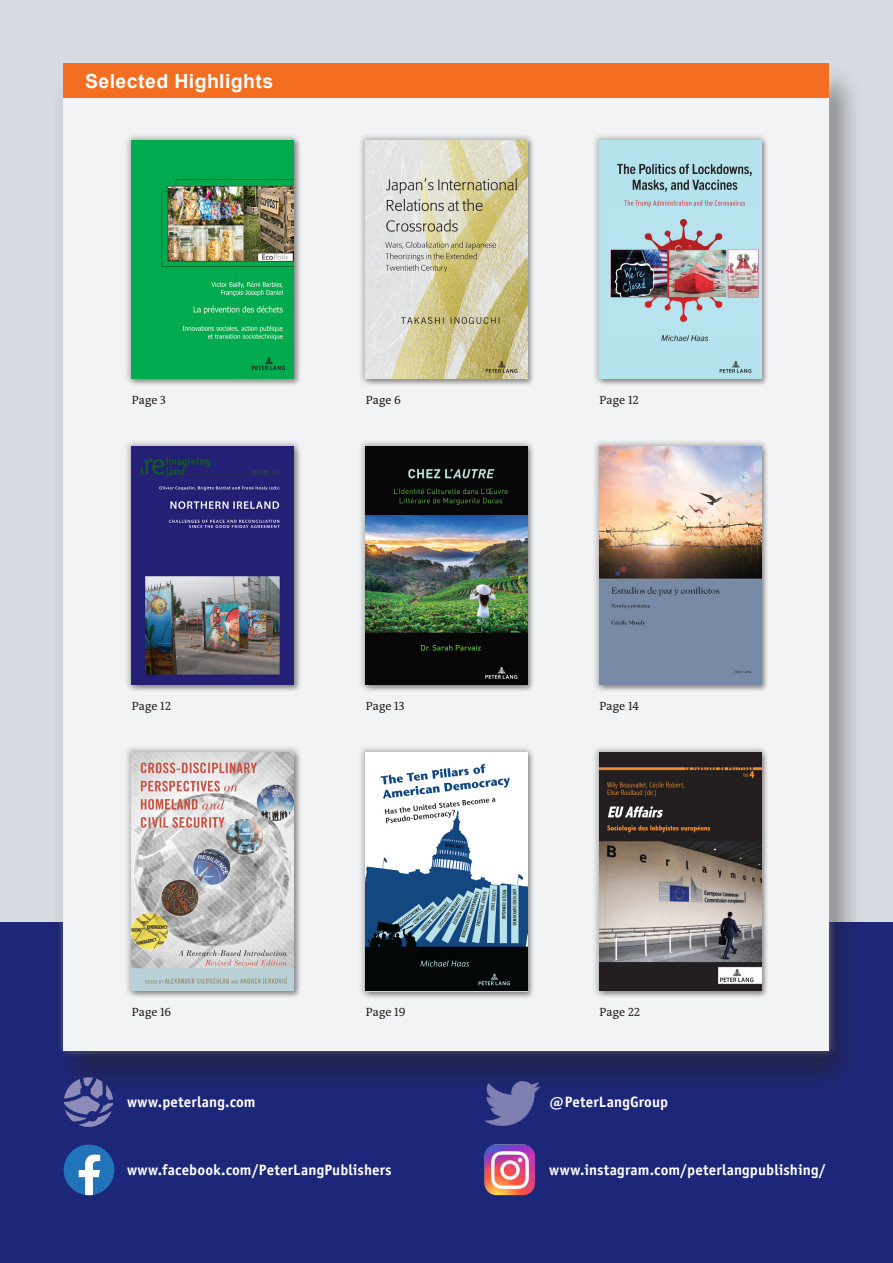
<style>
.page{position:relative;width:893px;height:1263px;background:#fff}
.page>*{position:absolute;margin:0;border:0;box-sizing:border-box;transform-origin:0 0}
.Box_Title{font:700 19.5px "Arial";letter-spacing:.02em;color:#fff}
.Officina_Titel{font:700 15px "Officina Sans";letter-spacing:.01em;color:#fff}
.Seite_XX{font:12px "The Antiqua B W5 Plain";letter-spacing:.005em;color:#231f20}
</style>
<div class="page">
<div style="left:0;top:0;width:893px;height:923px;background:#d6dbe1"></div>
<div style="left:0;top:923px;width:893px;height:340px;background:#1d2779"></div>
<div style="left:51px;top:63px;width:813px;height:1034px;background:#231f20;opacity:.5"></div>
<div style="left:56px;top:56px;width:781px;height:1002px;background:#fff;opacity:.3"></div>
<div style="left:64px;top:64px;width:765px;height:986px;background:#f2f3f4"></div>
<div style="left:358px;top:133px;width:177px;height:253px;background:#231f20;opacity:.3"></div>
<img style="left:366px;top:140px;width:161px;height:238px">
<div style="left:592px;top:133px;width:177px;height:253px;background:#231f20;opacity:.3"></div>
<img style="left:600px;top:140px;width:161px;height:238px">
<div style="left:124px;top:133px;width:177px;height:253px;background:#231f20;opacity:.3"></div>
<img style="left:132px;top:140px;width:161px;height:238px">
<div style="left:358px;top:439px;width:177px;height:254px;background:#231f20;opacity:.3"></div>
<img style="left:366px;top:446px;width:161px;height:239px">
<div style="left:592px;top:439px;width:177px;height:254px;background:#231f20;opacity:.3"></div>
<img style="left:600px;top:446px;width:161px;height:239px">
<div style="left:124px;top:439px;width:177px;height:254px;background:#231f20;opacity:.3"></div>
<img style="left:132px;top:446px;width:161px;height:239px">
<div style="left:358px;top:745px;width:177px;height:254px;background:#231f20;opacity:.3"></div>
<img style="left:366px;top:753px;width:161px;height:238px">
<div style="left:592px;top:745px;width:177px;height:254px;background:#231f20;opacity:.3"></div>
<img style="left:600px;top:753px;width:161px;height:238px">
<div style="left:124px;top:745px;width:177px;height:254px;background:#231f20;opacity:.3"></div>
<img style="left:132px;top:753px;width:161px;height:238px">
<div style="left:64px;top:64px;width:765px;height:34px;background:#f36e21"></div>
<svg style="left:64px;top:1077px;width:49px;height:50px"></svg>
<svg style="left:64px;top:1144px;width:50px;height:51px"></svg>
<img style="left:485px;top:1080px;width:56px;height:46px">
<img style="left:484px;top:1144px;width:51px;height:51px">
<p class="Box_Title" style="left:85px;top:68px;width:190px">Selected Highlights</p>
<p class="Seite_XX" style="left:132px;top:392px;width:36px">Page 3</p>
<p class="Seite_XX" style="left:366px;top:392px;width:37px">Page 6</p>
<p class="Seite_XX" style="left:600px;top:392px;width:41px">Page 12</p>
<p class="Seite_XX" style="left:132px;top:698px;width:41px">Page 12</p>
<p class="Seite_XX" style="left:366px;top:698px;width:41px">Page 13</p>
<p class="Seite_XX" style="left:600px;top:698px;width:41px">Page 14</p>
<p class="Seite_XX" style="left:132px;top:1004px;width:41px">Page 16</p>
<p class="Seite_XX" style="left:366px;top:1004px;width:41px">Page 19</p>
<p class="Seite_XX" style="left:600px;top:1004px;width:42px">Page 22</p>
<p class="Officina_Titel" style="left:127px;top:1092px;width:130px">www.peterlang.com</p>
<p class="Officina_Titel" style="left:549px;top:1092px;width:120px">@PeterLangGroup</p>
<p class="Officina_Titel" style="left:127px;top:1161px;width:266px">www.facebook.com/PeterLangPublishers</p>
<p class="Officina_Titel" style="left:549px;top:1160px;width:278px">www.instagram.com/peterlangpublishing/</p>
</div>
